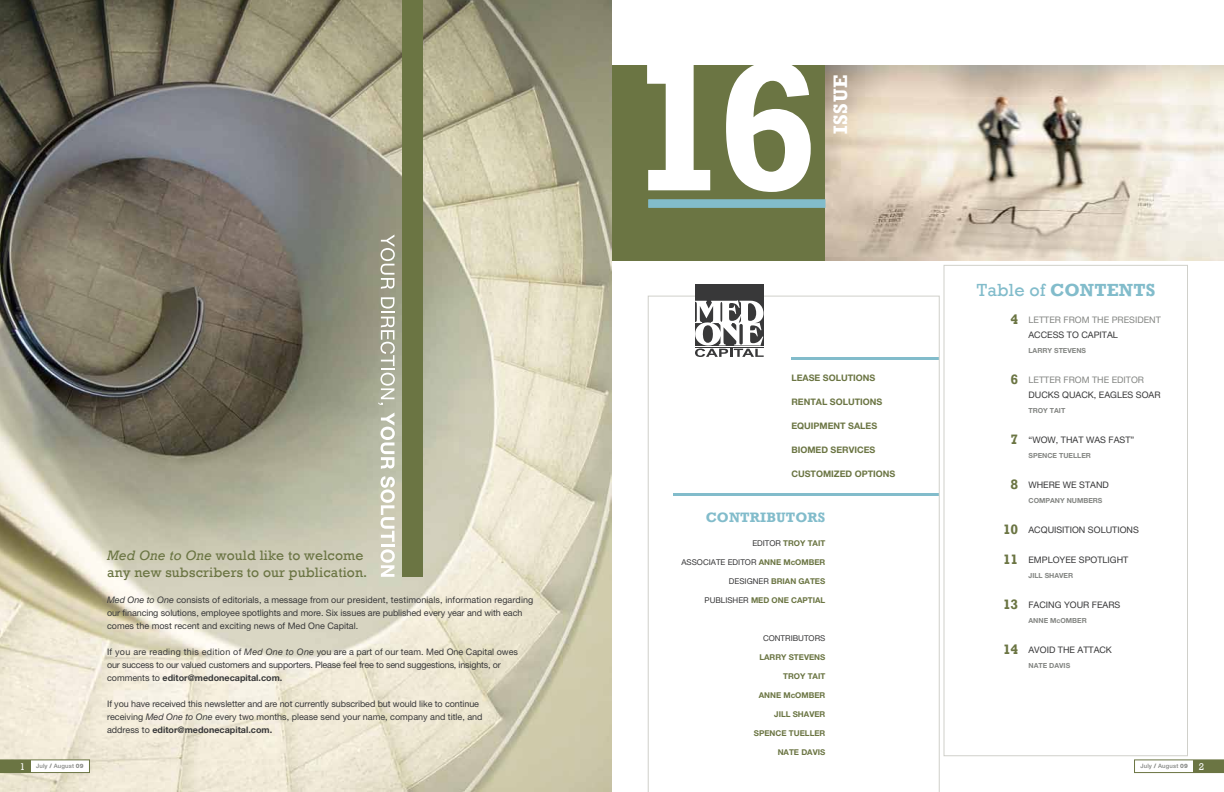
<style>
.page{position:relative;width:1224px;height:792px;background:#fff}
.page>*{position:absolute;margin:0;border:0;box-sizing:border-box;transform-origin:0 0}
.t1{font:700 20px "Rockwell";letter-spacing:.025em;color:#fff}
.t2{font:700 18px "Rockwell";letter-spacing:.01em;color:#82bccb}
.t3{font:14px/17px "Rockwell";letter-spacing:.01em;color:#6b7543}
.t4{font:700 14px "Rockwell";letter-spacing:.01em;color:#82bccb}
.t5{font:700 14px/30px "Rockwell";letter-spacing:-.025em;color:#6b7543}
.t6{font:9px/13px "Helvetica Neue LT Pro";color:#383839}
.t7{font:9px/13px "Helvetica Neue LT Pro";letter-spacing:-.02em;color:#383839}
.t8{font:700 9px "Helvetica Neue LT Pro";color:#6b7543}
.t9{font:9px "Helvetica Neue LT Pro";color:#848683}
.t10{font:700 8px "Helvetica Neue LT Pro";color:#6b7543}
.t11{font:8px "Helvetica Neue LT Pro";color:#383839}
.t12{font:700 7px "Helvetica Neue LT Pro";color:#848683}
.t13{font:500 6px "Helvetica Neue LT Pro";letter-spacing:.025em;color:#848683}
.s1{font-style:italic}
.s2{font-weight:700}
.s3{font-weight:400;color:#383839}
.s4{font-weight:700;color:#6b7543}
.s5{font-weight:400}
.s6{font-family:"Rockwell";font-weight:400;font-size:10px;color:#fff}
.s7{font-weight:900}
.s8{font-weight:800}
</style>
<div class="page">
<img style="left:0;top:0;width:612px;height:792px">
<svg style="left:381px;top:235px;width:14px;height:54px"></svg>
<svg style="left:378px;top:297px;width:17px;height:108px"></svg>
<svg style="left:381px;top:413px;width:14px;height:56px"></svg>
<svg style="left:381px;top:476px;width:14px;height:101px"></svg>
<div style="left:402px;top:0;width:21px;height:577px;background:#6b7543"></div>
<svg style="left:30px;top:760px;width:60px;height:13px"></svg>
<div style="left:0;top:760px;width:30px;height:13px;background:#6b7543"></div>
<svg style="left:1134px;top:760px;width:60px;height:13px"></svg>
<div style="left:1194px;top:760px;width:30px;height:13px;background:#6b7543"></div>
<div style="left:612px;top:66px;width:214px;height:195px;background:#6b7543"></div>
<svg style="left:647px;top:65px;width:164px;height:127px"></svg>
<img style="left:826px;top:66px;width:398px;height:195px">
<div style="left:648px;top:199px;width:178px;height:9px;background:#82bccb;border:1px solid #82bccb"></div>
<div style="left:944px;top:265px;width:244px;height:491px;border:1px solid #d0d0ca"></div>
<svg style="left:648px;top:296px;width:292px;height:496px"></svg>
<div style="left:695px;top:284px;width:69px;height:61px;background:#383839"></div>
<svg style="left:695px;top:300px;width:69px;height:57px"></svg>
<h3 class="t3" style="left:107px;top:547px;width:262px"><span class="s1">Med One to One</span> would like to welcome any new subscribers to our publication.</h3>
<p class="t6" style="left:107px;top:593px;width:428px"><span class="s1">Med One to One</span> consists of editorials, a message from our president, testimonials, information regarding our financing solutions, employee spotlights and more. Six issues are published every year and with each comes the most recent and exciting news of Med One Capital.</p>
<p class="t7" style="left:107px;top:645px;width:412px">If you are reading this edition of <span class="s1">Med One to One</span> you are a part of our team. Med One Capital owes our success to our valued customers and supporters. Please feel free to send suggestions, insights, or comments to <span class="s2">editor@medonecapital.com.</span></p>
<p class="t6" style="left:107px;top:697px;width:377px">If you have received this newsletter and are not currently subscribed but would like to continue receiving <span class="s1">Med One to One</span> every two months, please send your name, company and title, and address to <span class="s2">editor@medonecapital.com.</span></p>
<h1 class="t1" style="left:828px;top:134px;width:60px;rotate:-90deg">ISSUE</h1>
<p class="t8" style="left:791px;top:373px;width:86px">LEASE SOLUTIONS</p>
<p class="t8" style="left:791px;top:397px;width:93px">RENTAL SOLUTIONS</p>
<p class="t8" style="left:791px;top:421px;width:87px">EQUIPMENT SALES</p>
<p class="t8" style="left:791px;top:445px;width:85px">BIOMED SERVICES</p>
<p class="t8" style="left:791px;top:469px;width:106px">CUSTOMIZED OPTIONS</p>
<h3 class="t4" style="left:706px;top:509px;width:121px">CONTRIBUTORS</h3>
<p class="t10" style="left:752px;top:538px;width:75px"><span class="s3">EDITOR</span> TROY TAIT</p>
<p class="t11" style="left:681px;top:558px;width:145px">ASSOCIATE EDITOR <span class="s4">ANNE McOMBER</span></p>
<p class="t10" style="left:729px;top:576px;width:98px"><span class="s3">DESIGNER</span> BRIAN GATES</p>
<p class="t10" style="left:704px;top:595px;width:122px"><span class="s3">PUBLISHER</span> MED ONE CAPTIAL</p>
<p class="t11" style="left:763px;top:634px;width:64px">CONTRIBUTORS</p>
<p class="t10" style="left:759px;top:652px;width:67px">LARRY STEVENS</p>
<p class="t10" style="left:783px;top:671px;width:44px">TROY TAIT</p>
<p class="t10" style="left:759px;top:690px;width:68px">ANNE McOMBER</p>
<p class="t10" style="left:774px;top:709px;width:53px">JILL SHAVER</p>
<p class="t10" style="left:754px;top:728px;width:73px">SPENCE TUELLER</p>
<p class="t10" style="left:778px;top:747px;width:49px">NATE DAVIS</p>
<h2 class="t2" style="left:977px;top:279px;width:180px"><span class="s5">Table of</span> CONTENTS</h2>
<h3 class="t5" style="left:1010px;top:304px;width:9px">4</h3>
<h3 class="t5" style="left:1010px;top:364px;width:9px">6</h3>
<h3 class="t5" style="left:1010px;top:424px;width:9px">7</h3>
<h3 class="t5" style="left:1010px;top:469px;width:9px">8</h3>
<h3 class="t5" style="left:1003px;top:514px;width:17px">10<br>11</h3>
<h3 class="t5" style="left:1003px;top:589px;width:17px">13</h3>
<h3 class="t5" style="left:1003px;top:634px;width:17px">14</h3>
<p class="t9" style="left:1028px;top:315px;width:134px">LETTER FROM THE PRESIDENT</p>
<p class="t6" style="left:1028px;top:329px;width:91px">ACCESS TO CAPITAL</p>
<p class="t12" style="left:1028px;top:347px;width:59px">LARRY STEVENS</p>
<p class="t9" style="left:1028px;top:375px;width:117px">LETTER FROM THE EDITOR</p>
<p class="t6" style="left:1028px;top:389px;width:134px">DUCKS QUACK, EAGLES SOAR</p>
<p class="t12" style="left:1028px;top:407px;width:38px">TROY TAIT</p>
<p class="t6" style="left:1028px;top:434px;width:107px">“WOW, THAT WAS FAST”</p>
<p class="t12" style="left:1028px;top:452px;width:64px">SPENCE TUELLER</p>
<p class="t6" style="left:1028px;top:479px;width:82px">WHERE WE STAND</p>
<p class="t12" style="left:1028px;top:497px;width:76px">COMPANY NUMBERS</p>
<p class="t6" style="left:1028px;top:524px;width:112px">ACQUISITION SOLUTIONS</p>
<p class="t6" style="left:1028px;top:554px;width:101px">EMPLOYEE SPOTLIGHT</p>
<p class="t12" style="left:1028px;top:572px;width:46px">JILL SHAVER</p>
<p class="t6" style="left:1028px;top:599px;width:93px">FACING YOUR FEARS</p>
<p class="t12" style="left:1028px;top:617px;width:60px">ANNE McOMBER</p>
<p class="t6" style="left:1028px;top:644px;width:85px">AVOID THE ATTACK</p>
<p class="t12" style="left:1028px;top:662px;width:43px">NATE DAVIS</p>
<p class="t13" style="left:20px;top:762px;width:65px"><span class="s6">1</span> July <span class="s7">/</span> August <span class="s8">09</span></p>
<p class="t13" style="left:1140px;top:762px;width:65px">July <span class="s7">/</span> August <span class="s8">09</span> <span class="s6">2</span></p>
</div>
